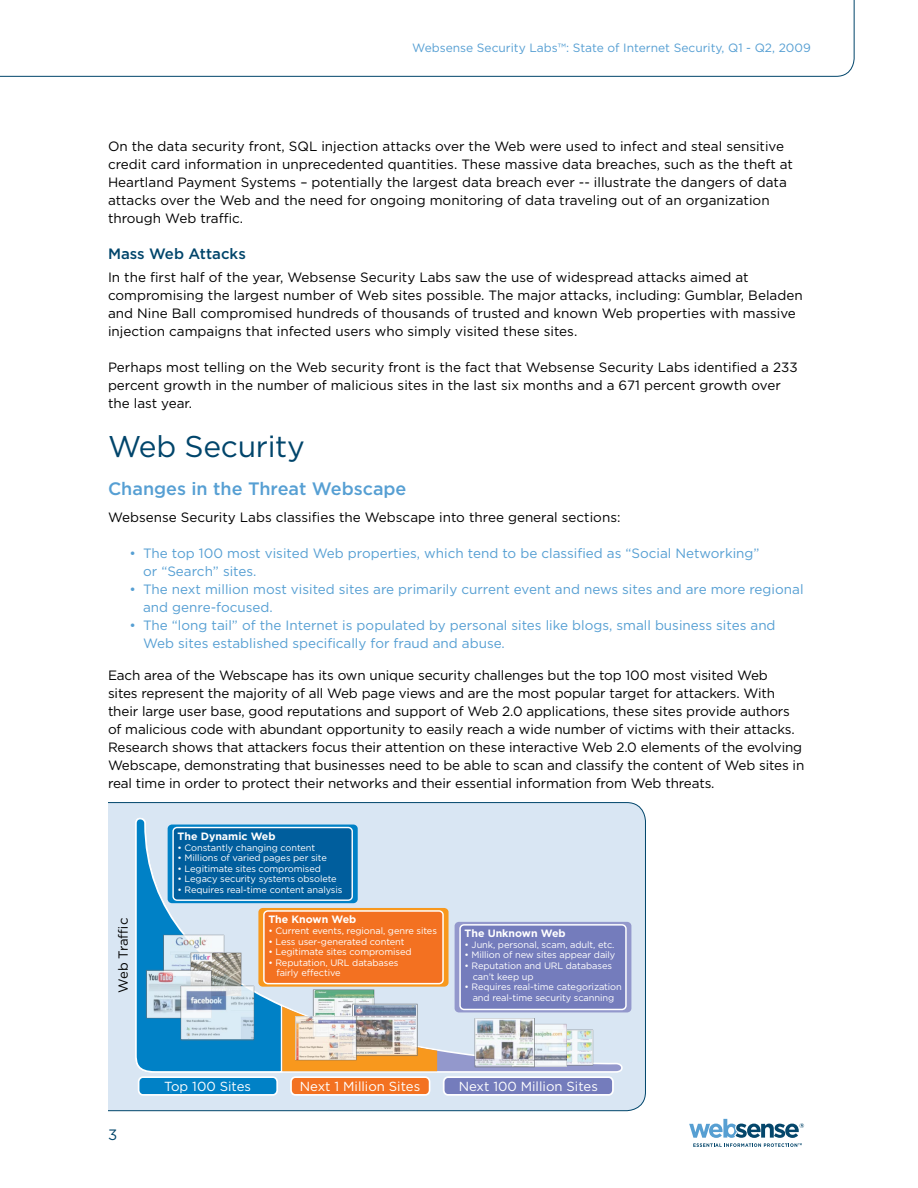
<style>
.page{position:relative;width:918px;height:1188px;background:#fff}
.page>*{position:absolute;margin:0;border:0;box-sizing:border-box;transform-origin:0 0}
.t1{font:30px "Gotham";letter-spacing:-.01em;color:#00456b}
.t2{font:500 18px "Gotham";color:#569fd3}
.t3{font:500 15px "Gotham";color:#00456b}
.t4{font:15px "Gotham";color:#00456b}
.t5{font:13.5px/18px "Gotham";color:#000}
.t6{font:13.5px/18px "Gotham";color:#569fd3}
.t7{font:13.2px "Gotham";color:#fff}
.t8{font:13.2px "Gotham";letter-spacing:-.025em;color:#000}
.t9{font:12px "Gotham";color:#569fd3}
.t10{font:700 10.65px "Gotham";color:#fff}
.t11{font:9.3px/10.6px "Gotham";letter-spacing:-.01em;color:#fff}
</style>
<div class="page">
<svg style="left:0;top:0;width:855px;height:77px"></svg>
<svg style="left:689px;top:1119px;width:115px;height:28px"></svg>
<svg style="left:108px;top:802px;width:538px;height:309px;background:#abb6c4"></svg>
<p class="t9" style="left:412px;top:40px;width:400px">Websense Security Labs™: State of Internet Security, Q1 - Q2, 2009</p>
<p class="t5" style="left:108px;top:137px;width:687px">On the data security front, SQL injection attacks over the Web were used to infect and steal sensitive credit card information in unprecedented quantities. These massive data breaches, such as the theft at Heartland Payment Systems – potentially the largest data breach ever -- illustrate the dangers of data attacks over the Web and the need for ongoing monitoring of data traveling out of an organization through Web traffic.</p>
<p class="t3" style="left:108px;top:244px;width:139px">Mass Web Attacks</p>
<p class="t5" style="left:108px;top:267px;width:696px">In the first half of the year, Websense Security Labs saw the use of widespread attacks aimed at compromising the largest number of Web sites possible. The major attacks, including: Gumblar, Beladen and Nine Ball compromised hundreds of thousands of trusted and known Web properties with massive injection campaigns that infected users who simply visited these sites.</p>
<p class="t5" style="left:108px;top:357px;width:691px">Perhaps most telling on the Web security front is the fact that Websense Security Labs identified a 233 percent growth in the number of malicious sites in the last six months and a 671 percent growth over the last year.</p>
<h1 class="t1" style="left:108px;top:427px;width:198px">Web Security</h1>
<h2 class="t2" style="left:108px;top:477px;width:300px">Changes in the Threat Webscape</h2>
<p class="t5" style="left:108px;top:508px;width:514px">Websense Security Labs classifies the Webscape into three general sections:</p>
<p class="t6" style="left:143px;top:544px;width:618px;text-indent:-14px">• The top 100 most visited Web properties, which tend to be classified as “Social Networking” or “Search” sites.</p>
<p class="t6" style="left:143px;top:580px;width:662px;text-indent:-14px">• The next million most visited sites are primarily current event and news sites and are more regional and genre-focused.</p>
<p class="t6" style="left:143px;top:616px;width:634px;text-indent:-14px">• The “long tail” of the Internet is populated by personal sites like blogs, small business sites and<br>Web sites established specifically for fraud and abuse.</p>
<p class="t5" style="left:108px;top:666px;width:698px">Each area of the Webscape has its own unique security challenges but the top 100 most visited Web<br>sites represent the majority of all Web page views and are the most popular target for attackers. With their large user base, good reputations and support of Web 2.0 applications, these sites provide authors of malicious code with abundant opportunity to easily reach a wide number of victims with their attacks.<br>Research shows that attackers focus their attention on these interactive Web 2.0 elements of the evolving Webscape, demonstrating that businesses need to be able to scan and classify the content of Web sites in real time in order to protect their networks and their essential information from Web threats.</p>
<p class="t8" style="left:115px;top:993px;width:76px;rotate:-90deg">Web Traffic</p>
<p class="t4" style="left:108px;top:1125px;width:11px">3</p>
<p class="t10" style="left:178px;top:829px;width:100px">The Dynamic Web</p>
<p class="t11" style="left:178px;top:842px;width:139px">• Constantly changing content</p>
<p class="t11" style="left:178px;top:852px;width:151px">• Millions of varied pages per site</p>
<p class="t11" style="left:178px;top:863px;width:145px">• Legitimate sites compromised</p>
<p class="t11" style="left:178px;top:874px;width:161px">• Legacy security systems obsolete</p>
<p class="t11" style="left:178px;top:884px;width:166px">• Requires real-time content analysis</p>
<p class="t10" style="left:268px;top:913px;width:90px">The Known Web</p>
<p class="t11" style="left:268px;top:925px;width:170px">• Current events, regional, genre sites</p>
<p class="t11" style="left:268px;top:936px;width:138px">• Less user-generated content</p>
<p class="t11" style="left:268px;top:946px;width:145px">• Legitimate sites compromised</p>
<p class="t11" style="left:277px;top:957px;width:123px;text-indent:-8px">• Reputation, URL databases fairly effective</p>
<p class="t10" style="left:465px;top:926px;width:103px">The Unknown Web</p>
<p class="t11" style="left:465px;top:939px;width:151px">• Junk, personal, scam, adult, etc.</p>
<p class="t11" style="left:465px;top:950px;width:152px">• Million of new sites appear daily</p>
<p class="t11" style="left:473px;top:960px;width:141px;text-indent:-8px">• Reputation and URL databases can’t keep up</p>
<p class="t11" style="left:465px;top:981px;width:159px;text-align:center">• Requires real-time categorization and real-time security scanning</p>
<p class="t7" style="left:164px;top:1077px;width:88px">Top 100 Sites</p>
<p class="t7" style="left:300px;top:1077px;width:122px">Next 1 Million Sites</p>
<p class="t7" style="left:459px;top:1077px;width:141px">Next 100 Million Sites</p>
</div>
